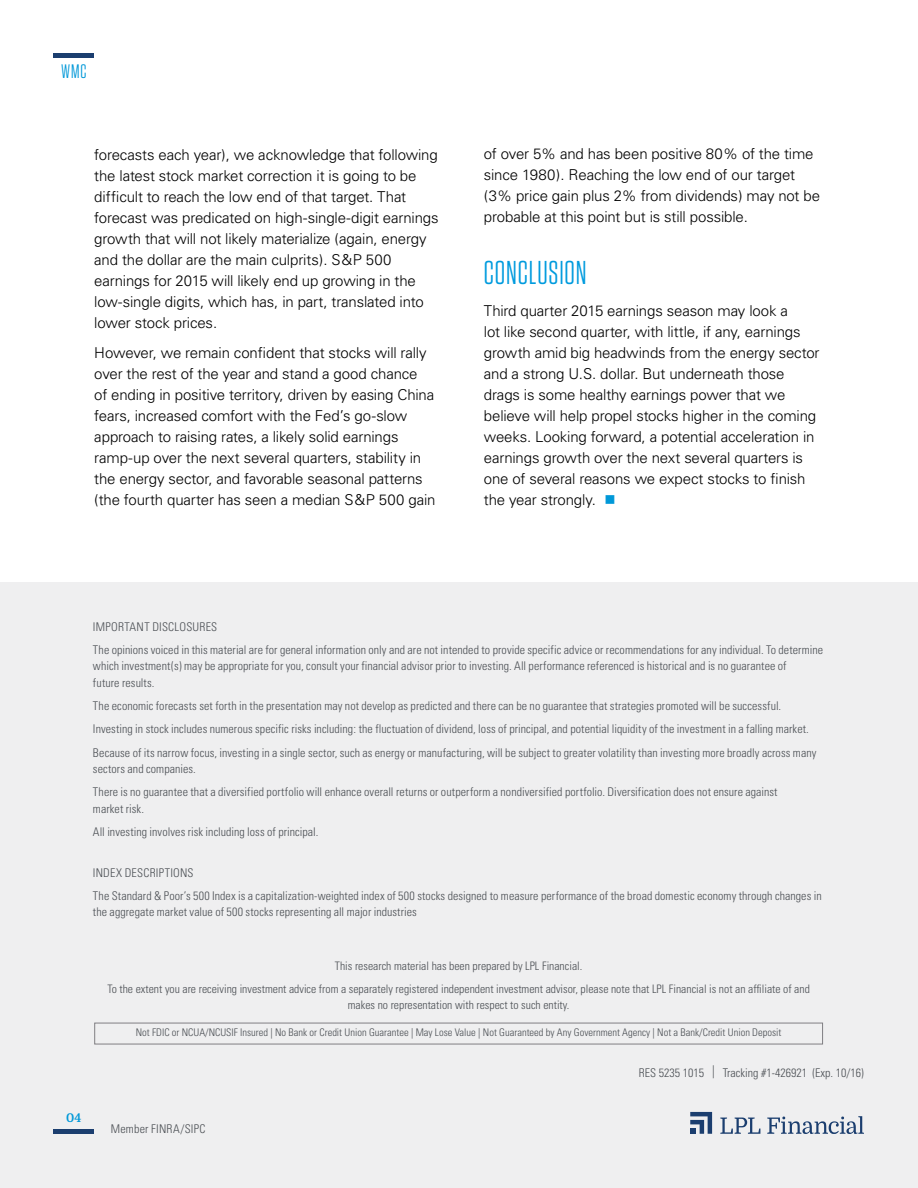
<style>
.page{position:relative;width:918px;height:1188px;background:#fff}
.page>*{position:absolute;margin:0;border:0;box-sizing:border-box;transform-origin:0 0}
.t1{font:33px "Tungsten Narrow";letter-spacing:.025em;color:#009bde}
.t2{font:19.5px "Tungsten Narrow";color:#0098d8}
.t3{font:300 15px/21px "Univers";letter-spacing:-.01em;color:#000}
.t4{font:300 condensed 12px/23.2px "Univers";letter-spacing:.005em;color:#4b4f54}
.t5{font:700 12px "Domine";color:#0098d8}
.t6{font:300 condensed 11.7px/22.8px "Univers";color:#4b4f54;text-align:center}
.t7{font:300 condensed 10.5px "Univers";color:#4b4f54}
.s1{color:#0098d8}
.s2{font-size:12.9px}
</style>
<div class="page">
<div style="left:0;top:1068px;width:918px;height:120px;background:#efeff0"></div>
<div style="left:54px;top:53px;width:40px;height:5px;background:#1b3e6f"></div>
<div style="left:54px;top:1129px;width:40px;height:5px;background:#1b3e6f"></div>
<svg style="left:690px;top:1112px;width:22px;height:22px"></svg>
<svg style="left:720px;top:1118px;width:40px;height:16px"></svg>
<svg style="left:767px;top:1116px;width:97px;height:18px"></svg>
<div style="left:0;top:582px;width:918px;height:507px;background:#efeff0"></div>
<div style="left:94px;top:1023px;width:729px;height:21px;border:1px solid #807f83"></div>
<h2 class="t2" style="left:61px;top:62px;width:27px">WMC</h2>
<p class="t3" style="left:94px;top:145px;width:346px">forecasts each year), we acknowledge that following the latest stock market correction it is going to be difficult to reach the low end of that target. That forecast was predicated on high-single-digit earnings growth that will not likely materialize (again, energy and the dollar are the main culprits). S&amp;P 500 earnings for 2015 will likely end up growing in the low-single digits, which has, in part, translated into lower stock prices.</p>
<p class="t3" style="left:94px;top:343px;width:343px">However, we remain confident that stocks will rally over the rest of the year and stand a good chance<br>of ending in positive territory, driven by easing China fears, increased comfort with the Fed’s go-slow approach to raising rates, a likely solid earnings ramp-up over the next several quarters, stability in the energy sector, and favorable seasonal patterns (the fourth quarter has seen a median S&amp;P 500 gain</p>
<p class="t3" style="left:484px;top:143px;width:338px">of over 5% and has been positive 80% of the time since 1980). Reaching the low end of our target (3% price gain plus 2% from dividends) may not be probable at this point but is still possible.</p>
<h1 class="t1" style="left:484px;top:257px;width:104px">CONCLUSION</h1>
<p class="t3" style="left:484px;top:300px;width:337px">Third quarter 2015 earnings season may look a<br>lot like second quarter, with little, if any, earnings growth amid big headwinds from the energy sector and a strong U.S. dollar. But underneath those drags is some healthy earnings power that we believe will help propel stocks higher in the coming weeks. Looking forward, a potential acceleration in earnings growth over the next several quarters is one of several reasons we expect stocks to finish the year strongly. <span class="s1">■</span></p>
<p class="t4" style="left:93px;top:615px;width:732px">IMPORTANT DISCLOSURES<br>The opinions voiced in this material are for general information only and are not intended to provide specific advice or recommendations for any individual. To determine</p>
<p class="t4" style="left:93px;top:658px;width:695px;line-height:16.5px">which investment(s) may be appropriate for you, consult your financial advisor prior to investing. All performance referenced is historical and is no guarantee of future results.</p>
<p class="t4" style="left:93px;top:694px;width:725px">The economic forecasts set forth in the presentation may not develop as predicted and there can be no guarantee that strategies promoted will be successful.<br>Investing in stock includes numerous specific risks including: the fluctuation of dividend, loss of principal, and potential liquidity of the investment in a falling market.<br>Because of its narrow focus, investing in a single sector, such as energy or manufacturing, will be subject to greater volatility than investing more broadly across many</p>
<p class="t4" style="left:93px;top:757px;width:686px">sectors and companies.<br>There is no guarantee that a diversified portfolio will enhance overall returns or outperform a nondiversified portfolio. Diversification does not ensure against</p>
<p class="t4" style="left:93px;top:797px;width:227px">market risk.<br>All investing involves risk including loss of principal.</p>
<p class="t4" style="left:93px;top:861px;width:730px">INDEX DESCRIPTIONS<br>The Standard &amp; Poor’s 500 Index is a capitalization-weighted index of 500 stocks designed to measure performance of the broad domestic economy through changes in</p>
<p class="t4" style="left:93px;top:901px;width:325px">the aggregate market value of 500 stocks representing all major industries</p>
<p class="t6" style="left:107px;top:954px;width:704px">This research material has been prepared by LPL Financial.<br>To the extent you are receiving investment advice from a separately registered independent investment advisor, please note that LPL Financial is not an affiliate of and</p>
<p class="t6" style="left:348px;top:993px;width:223px">makes no representation with respect to such entity.</p>
<p class="t7" style="left:136px;top:1026px;width:647px">Not FDIC or NCUA/NCUSIF Insured | No Bank or Credit Union Guarantee | May Lose Value | Not Guaranteed by Any Government Agency | Not a Bank/Credit Union Deposit</p>
<p class="t5" style="left:66px;top:1112px;width:17px">04</p>
<p class="t4" style="left:111px;top:1118px;width:96px">Member FINRA/SIPC</p>
<p class="t4" style="left:639px;top:1061px;width:226px">RES 5235 1015 <span class="s2">|</span> Tracking #1-426921 (Exp. 10/16)</p>
</div>
